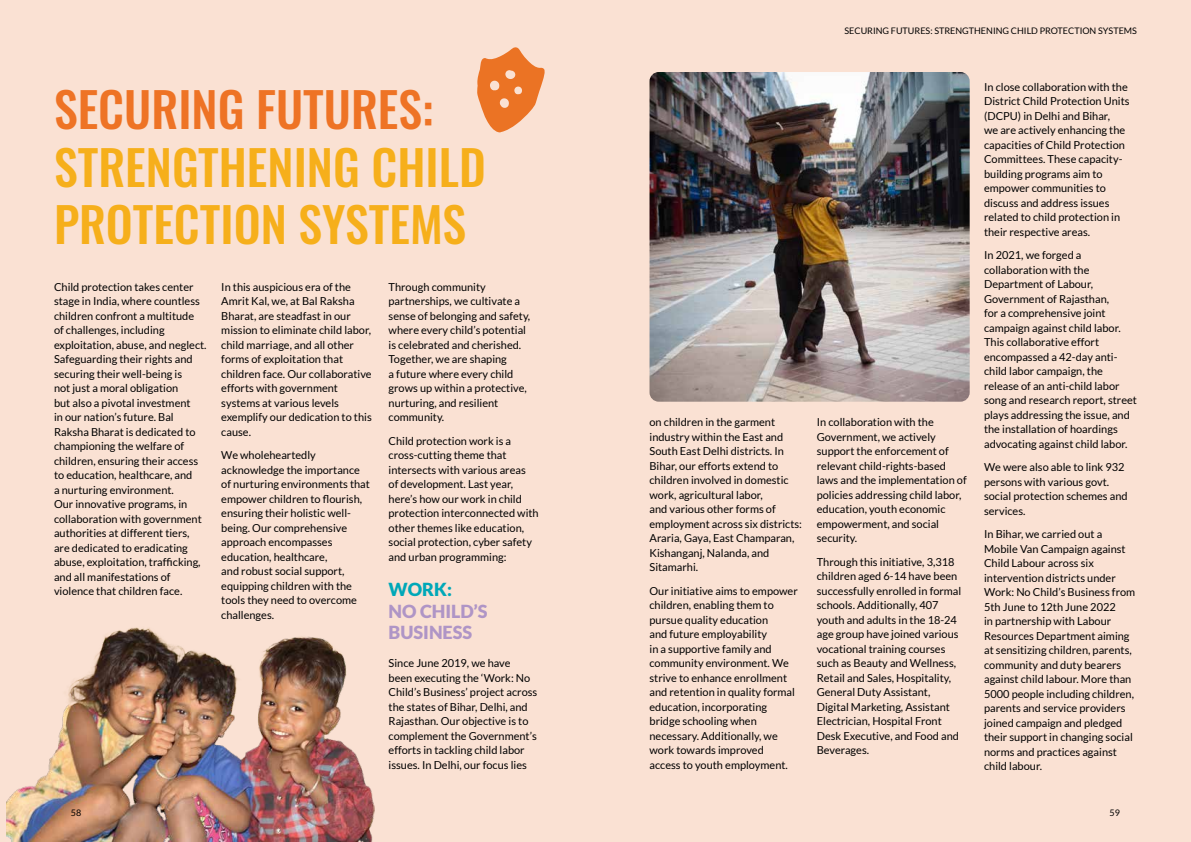
<style>
.page{position:relative;width:1191px;height:842px;background:#fae1d3}
.page>*{position:absolute;margin:0;border:0;box-sizing:border-box;transform-origin:0 0}
.t1{font:500 48px/57.6px "Oswald";color:#f6af1b}
.t2{font:500 48px "Oswald";color:#ee7325}
.t3{font:900 18px/21.6px "Lato";color:#af95c6}
.t4{font:900 18px "Lato";color:#00a8b8}
.t5{font:11px/14.5px "Lato";color:#000}
.t6{font:9px "Lato";color:#000}
</style>
<div class="page">
<svg style="left:477px;top:47px;width:68px;height:85px;background:#f09b64"></svg>
<img style="left:6px;top:597px;width:368px;height:245px">
<img style="left:649px;top:72px;width:320px;height:330px">
<h1 class="t2" style="left:54px;top:85px;width:381px">SECURING FUTURES:</h1>
<h1 class="t1" style="left:54px;top:142px;width:433px">STRENGTHENING CHILD<br>PROTECTION SYSTEMS</h1>
<p class="t5" style="left:54px;top:280px;width:154px">Child protection takes center stage in India, where countless children confront a multitude of challenges, including exploitation, abuse, and neglect.<br>Safeguarding their rights and securing their well-being is<br>not just a moral obligation<br>but also a pivotal investment<br>in our nation’s future. Bal<br>Raksha Bharat is dedicated to championing the welfare of children, ensuring their access to education, healthcare, and<br>a nurturing environment.<br>Our innovative programs, in collaboration with government authorities at different tiers, are dedicated to eradicating abuse, exploitation, trafficking, and all manifestations of violence that children face.</p>
<p class="t5" style="left:221px;top:280px;width:152px">In this auspicious era of the<br>Amrit Kal, we, at Bal Raksha<br>Bharat, are steadfast in our mission to eliminate child labor, child marriage, and all other forms of exploitation that children face. Our collaborative efforts with government systems at various levels exemplify our dedication to this cause.</p>
<p class="t5" style="left:388px;top:279px;width:143px">Through community partnerships, we cultivate a sense of belonging and safety, where every child’s potential is celebrated and cherished.<br>Together, we are shaping<br>a future where every child grows up within a protective, nurturing, and resilient community.</p>
<p class="t5" style="left:388px;top:433px;width:152px">Child protection work is a cross-cutting theme that intersects with various areas<br>of development. Last year, here’s how our work in child protection interconnected with other themes like education, social protection, cyber safety and urban programming:</p>
<h2 class="t4" style="left:388px;top:579px;width:65px">WORK:</h2>
<h2 class="t3" style="left:388px;top:600px;width:101px">NO CHILD’S<br>BUSINESS</h2>
<p class="t5" style="left:388px;top:656px;width:150px">Since June 2019, we have<br>been executing the ‘Work: No<br>Child’s Business’ project across the states of Bihar, Delhi, and<br>Rajasthan. Our objective is to complement the Government’s efforts in tackling child labor issues. In Delhi, our focus lies</p>
<p class="t5" style="left:221px;top:448px;width:150px">We wholeheartedly acknowledge the importance of nurturing environments that empower children to flourish, ensuring their holistic well&shy;being. Our comprehensive approach encompasses education, healthcare,<br>and robust social support, equipping children with the tools they need to overcome challenges.</p>
<p class="t6" style="left:844px;top:25px;width:12px">Securing</p>
<p class="t6" style="left:891px;top:25px;width:12px">Futures</p>
<p class="t6" style="left:930px;top:25px;width:16px">: Strengthening</p>
<p class="t6" style="left:1011px;top:25px;width:13px">Child</p>
<p class="t6" style="left:1039px;top:25px;width:12px">Protection</p>
<p class="t6" style="left:1098px;top:25px;width:12px">Systems</p>
<p class="t5" style="left:649px;top:415px;width:154px">on children in the garment industry within the East and<br>South East Delhi districts. In<br>Bihar, our efforts extend to children involved in domestic work, agricultural labor,<br>and various other forms of employment across six districts:<br>Araria, Gaya, East Champaran,<br>Kishanganj, Nalanda, and<br>Sitamarhi.</p>
<p class="t5" style="left:649px;top:583px;width:150px">Our initiative aims to empower children, enabling them to pursue quality education<br>and future employability<br>in a supportive family and community environment. We strive to enhance enrollment and retention in quality formal education, incorporating bridge schooling when necessary. Additionally, we work towards improved<br>access to youth employment.</p>
<p class="t5" style="left:816px;top:415px;width:151px">In collaboration with the<br>Government, we actively support the enforcement of relevant child-rights-based laws and the implementation of policies addressing child labor, education, youth economic empowerment, and social security.</p>
<p class="t5" style="left:816px;top:554px;width:146px">Through this initiative, 3,318 children aged 6-14 have been successfully enrolled in formal schools. Additionally, 407 youth and adults in the 18-24 age group have joined various vocational training courses such as Beauty and Wellness,<br>Retail and Sales, Hospitality,<br>General Duty Assistant,<br>Digital Marketing, Assistant<br>Electrician, Hospital Front<br>Desk Executive, and Food and<br>Beverages.</p>
<p class="t5" style="left:984px;top:79px;width:147px">In close collaboration with the<br>District Child Protection Units (DCPU) in Delhi and Bihar,<br>we are actively enhancing the capacities of Child Protection<br>Committees. These capacity&shy;building programs aim to empower communities to discuss and address issues related to child protection in their respective areas.</p>
<p class="t5" style="left:984px;top:248px;width:154px">In 2021, we forged a collaboration with the<br>Department of Labour,<br>Government of Rajasthan,<br>for a comprehensive joint campaign against child labor.<br>This collaborative effort encompassed a 42-day anti&shy;child labor campaign, the release of an anti-child labor song and research report, street plays addressing the issue, and the installation of hoardings advocating against child labor.</p>
<p class="t5" style="left:984px;top:460px;width:145px">We were also able to link 932 persons with various govt. social protection schemes and services.</p>
<p class="t5" style="left:984px;top:527px;width:153px">In Bihar, we carried out a<br>Mobile Van Campaign against<br>Child Labour across six intervention districts under<br>Work: No Child’s Business from<br>5th June to 12th June 2022<br>in partnership with Labour<br>Resources Department aiming at sensitizing children, parents, community and duty bearers against child labour. More than<br>5000 people including children, parents and service providers joined campaign and pledged their support in changing social norms and practices against child labour.</p>
<p class="t6" style="left:71px;top:808px;width:12px">58</p>
<p class="t6" style="left:1109px;top:808px;width:12px">59</p>
</div>
